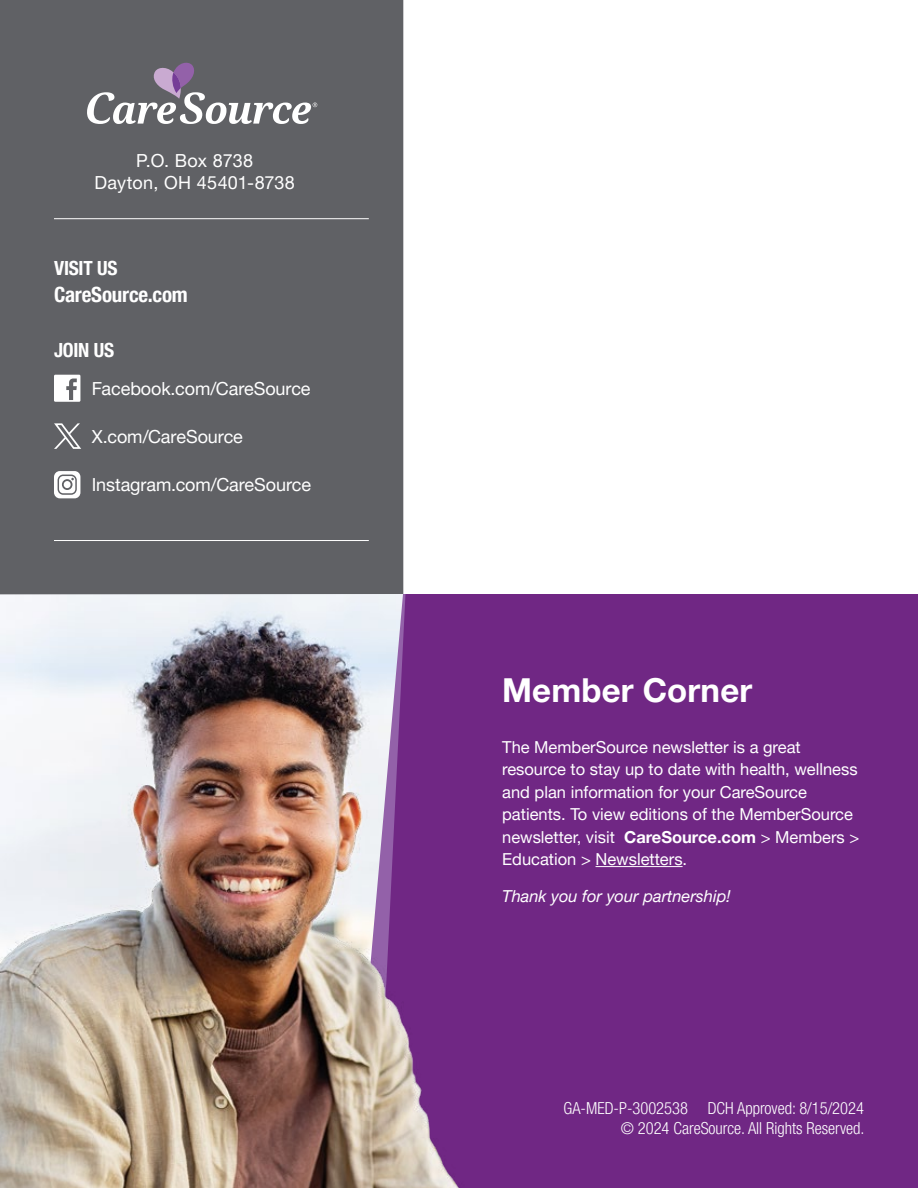
<style>
.page{position:relative;width:918px;height:1188px;background:#fff}
.page>*{position:absolute;margin:0;border:0;box-sizing:border-box;transform-origin:0 0}
.t1{font:700 33px "Helvetica Neue LT Pro";letter-spacing:.005em;color:#fff}
.t2{font:700 condensed 21px "Helvetica Neue LT Pro";letter-spacing:-.01em;color:#fff}
.t3{font:700 condensed 19.5px "Helvetica Neue LT Pro";letter-spacing:-.01em;color:#fff}
.t4{font:18px "Helvetica Neue LT Pro";letter-spacing:-.005em;color:#fff}
.t5{font:18px/21.6px "Helvetica Neue LT Pro";letter-spacing:.015em;color:#fff;text-align:center}
.t6{font:16.5px/22.5px "Helvetica Neue LT Pro";color:#fff}
.t7{font:300 condensed 16.5px/19.8px "Helvetica Neue LT Pro";color:#fff;text-align:right}
.t8{font:italic 16.5px "Helvetica Neue LT Pro";color:#fff}
.s1{font-weight:700}
</style>
<div class="page">
<div style="left:0;top:0;width:403px;height:594px;background:#606165"></div>
<hr style="left:54px;top:218px;width:315px;height:1px;background:#fff">
<hr style="left:54px;top:540px;width:315px;height:1px;background:#fff">
<svg style="left:54px;top:471px;width:26px;height:27px"></svg>
<svg style="left:54px;top:375px;width:26px;height:27px"></svg>
<div style="left:509px;top:594px;width:409px;height:594px;background:#702784"></div>
<svg style="left:54px;top:423px;width:27px;height:26px"></svg>
<svg style="left:87px;top:63px;width:230px;height:61px"></svg>
<hr style="left:596px;top:866px;width:87px;height:1px;background:#fff">
<img style="left:0;top:594px;width:509px;height:594px">
<p class="t5" style="left:94px;top:150px;width:202px">P.O. Box 8738<br>Dayton, OH 45401-8738</p>
<p class="t3" style="left:54px;top:256px;width:65px">VISIT US</p>
<p class="t2" style="left:54px;top:282px;width:135px">CareSource.com</p>
<p class="t3" style="left:54px;top:338px;width:62px">JOIN US</p>
<p class="t4" style="left:92px;top:378px;width:220px">Facebook.com/CareSource</p>
<p class="t4" style="left:92px;top:426px;width:153px">X.com/CareSource</p>
<p class="t4" style="left:92px;top:474px;width:221px">Instagram.com/CareSource</p>
<h1 class="t1" style="left:502px;top:670px;width:252px">Member Corner</h1>
<p class="t6" style="left:502px;top:735px;width:359px">The MemberSource newsletter is a great resource to stay up to date with health, wellness and plan information for your CareSource patients. To view editions of the MemberSource newsletter, visit <span class="s1">CareSource.com</span> &gt; Members &gt; Education &gt; Newsletters.</p>
<p class="t8" style="left:502px;top:886px;width:230px">Thank you for your partnership!</p>
<p class="t7" style="left:564px;top:1098px;width:303px">GA-MED-P-3002538 DCH Approved: 8/15/2024 © 2024 CareSource. All Rights Reserved.</p>
</div>
